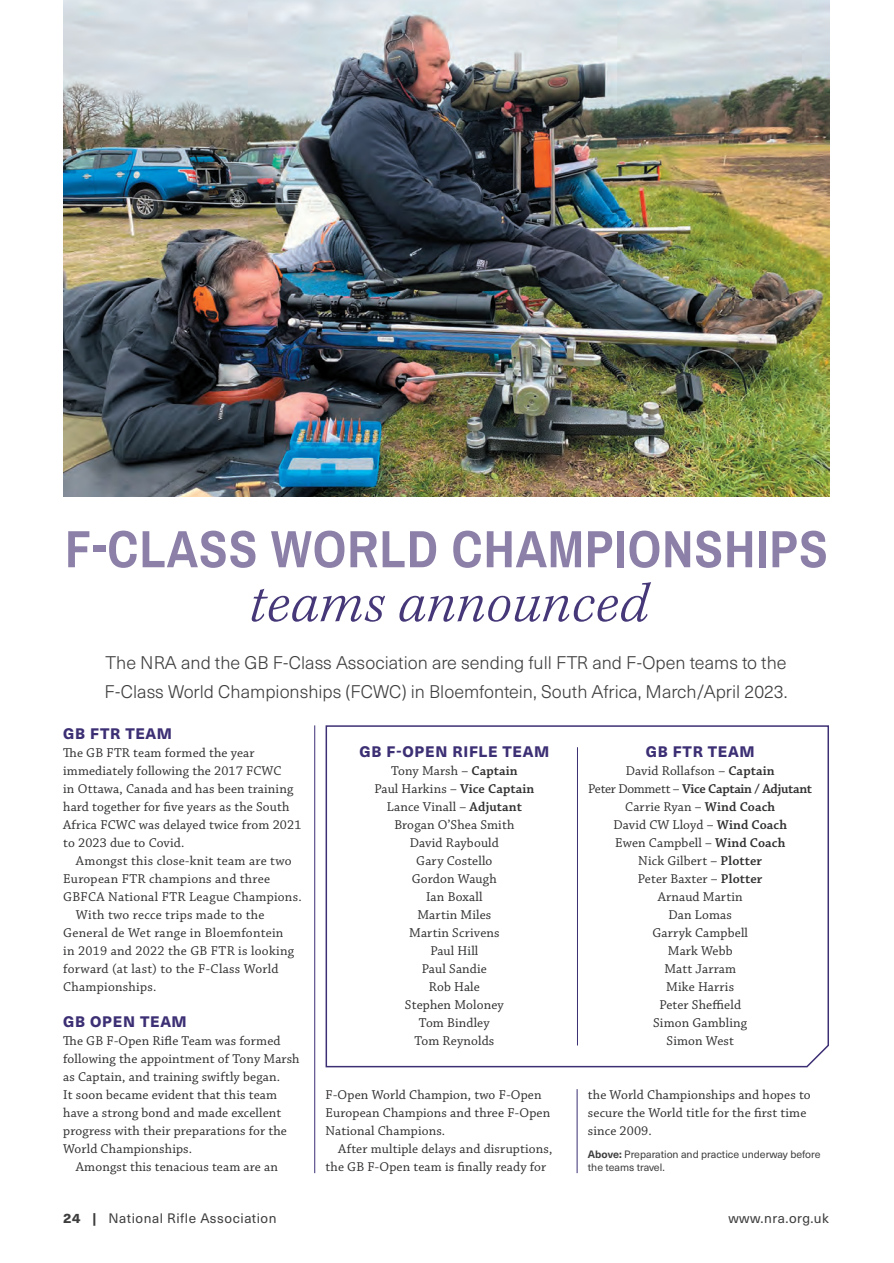
<style>
.page{position:relative;width:894px;height:1263px;background:#fff}
.page>*{position:absolute;margin:0;border:0;box-sizing:border-box;transform-origin:0 0}
.OT_title_font_2_-_do{font:italic 300 57px "Kepler Std";letter-spacing:.01em;color:#453778}
.OT_title_font_1{font:700 52.5px "Archivo Narrow";letter-spacing:.02em;color:#8c80a8}
.OT_intro_copy{font:300 18px/28.5px "Neue Haas Unica W1 G";color:#3e3e3f}
.OT_sub_heading{font:800 15px "Neue Haas Unica W1 G";letter-spacing:.05em;color:#3d2f74}
.OT_body_copy_-_inden{font:13.5px/18px "Chaparral Pro";letter-spacing:.01em;color:#312f30}
.OT_body_copy_-_no_in{font:13.5px/18px "Chaparral Pro";letter-spacing:.01em;color:#312f30}
.OT_PF_-_footer{font:13.5px "Neue Haas Unica W1 G";letter-spacing:.04em;color:#3e3e3f}
.OT_body_copy_-_no_in-2{font:600 13.5px "Chaparral Pro";letter-spacing:-.02em;color:#312f30}
.OT_captions{font:10.5px/13.5px "Neue Haas Unica W1 G";color:#3e3e3f}
.s1{font-weight:700}
.s2{font-weight:600}
.s3{font-weight:400}
.s4{font-weight:800}
</style>
<div class="page">
<img style="left:63px;top:0;width:766px;height:497px">
<hr style="left:314px;top:725px;width:1px;height:448px;background:#3d2f74">
<svg style="left:325px;top:725px;width:504px;height:343px"></svg>
<hr style="left:577px;top:1089px;width:1px;height:84px;background:#3d2f74">
<p class="OT_title_font_1" style="left:65px;top:512px;width:764px">F-CLASS WORLD CHAMPIONSHIPS</p>
<p class="OT_title_font_2_-_do" style="left:249px;top:570px;width:400px">teams announced</p>
<p class="OT_intro_copy" style="left:105px;top:647px;width:684px">The NRA and the GB F-Class Association are sending full FTR and F-Open teams to the<br>F-Class World Championships (FCWC) in Bloemfontein, South Africa, March/April 2023.</p>
<p class="OT_sub_heading" style="left:63px;top:722px;width:110px">GB FTR TEAM</p>
<p class="OT_body_copy_-_no_in" style="left:63px;top:744px;width:240px">The GB FTR team formed the year immediately following the 2017 FCWC<br>in Ottawa, Canada and has been training hard together for five years as the South Africa FCWC was delayed twice from 2021 to 2023 due to Covid.</p>
<p class="OT_body_copy_-_inden" style="left:63px;top:852px;width:240px;text-indent:13px">Amongst this close-knit team are two<br>European FTR champions and three<br>GBFCA National FTR League Champions.</p>
<p class="OT_body_copy_-_inden" style="left:63px;top:906px;width:232px;text-indent:13px">With two recce trips made to the<br>General de Wet range in Bloemfontein in 2019 and 2022 the GB FTR is looking forward (at last) to the F-Class World<br>Championships.</p>
<p class="OT_sub_heading" style="left:63px;top:1010px;width:125px">GB OPEN TEAM</p>
<p class="OT_body_copy_-_inden" style="left:63px;top:1032px;width:238px">The GB F-Open Rifle Team was formed following the appointment of Tony Marsh as Captain, and training swiftly began.<br>It soon became evident that this team have a strong bond and made excellent progress with their preparations for the World Championships.</p>
<p class="OT_body_copy_-_inden" style="left:76px;top:1158px;width:203px">Amongst this tenacious team are an</p>
<p class="OT_captions" style="left:588px;top:1146px;width:234px"><span class="s1">Above:</span> Preparation and practice underway before the teams travel.</p>
<p class="OT_sub_heading" style="left:359px;top:740px;width:191px">GB F-OPEN RIFLE TEAM</p>
<p class="OT_body_copy_-_no_in" style="left:391px;top:762px;width:128px">Tony Marsh – <span class="s2">Captain</span></p>
<p class="OT_body_copy_-_no_in" style="left:374px;top:780px;width:161px">Paul Harkins – <span class="s2">Vice Captain</span></p>
<p class="OT_body_copy_-_no_in" style="left:386px;top:798px;width:137px">Lance Vinall – <span class="s2">Adjutant</span></p>
<p class="OT_body_copy_-_no_in" style="left:394px;top:816px;width:121px">Brogan O’Shea Smith</p>
<p class="OT_body_copy_-_no_in" style="left:410px;top:834px;width:91px">David Raybould</p>
<p class="OT_body_copy_-_no_in" style="left:416px;top:852px;width:78px">Gary Costello</p>
<p class="OT_body_copy_-_no_in" style="left:412px;top:870px;width:86px">Gordon Waugh</p>
<p class="OT_body_copy_-_no_in" style="left:426px;top:888px;width:58px">Ian Boxall</p>
<p class="OT_body_copy_-_no_in" style="left:417px;top:906px;width:75px">Martin Miles</p>
<p class="OT_body_copy_-_no_in" style="left:409px;top:924px;width:92px">Martin Scrivens</p>
<p class="OT_body_copy_-_no_in" style="left:430px;top:942px;width:50px">Paul Hill</p>
<p class="OT_body_copy_-_no_in" style="left:422px;top:960px;width:66px">Paul Sandie</p>
<p class="OT_body_copy_-_no_in" style="left:429px;top:978px;width:53px">Rob Hale</p>
<p class="OT_body_copy_-_no_in" style="left:405px;top:996px;width:100px">Stephen Moloney</p>
<p class="OT_body_copy_-_no_in" style="left:419px;top:1014px;width:72px">Tom Bindley</p>
<p class="OT_body_copy_-_no_in" style="left:414px;top:1032px;width:81px">Tom Reynolds</p>
<p class="OT_sub_heading" style="left:645px;top:740px;width:110px">GB FTR TEAM</p>
<p class="OT_body_copy_-_no_in" style="left:625px;top:762px;width:150px">David Rollafson – <span class="s2">Captain</span></p>
<p class="OT_body_copy_-_no_in-2" style="left:588px;top:781px;width:225px"><span class="s3">Peter Dommett –</span> Vice Captain / Adjutant</p>
<p class="OT_body_copy_-_no_in" style="left:625px;top:798px;width:151px">Carrie Ryan – <span class="s2">Wind Coach</span></p>
<p class="OT_body_copy_-_no_in" style="left:613px;top:816px;width:175px">David CW Lloyd – <span class="s2">Wind Coach</span></p>
<p class="OT_body_copy_-_no_in" style="left:615px;top:834px;width:172px">Ewen Campbell – <span class="s2">Wind Coach</span></p>
<p class="OT_body_copy_-_no_in" style="left:638px;top:852px;width:125px">Nick Gilbert – <span class="s2">Plotter</span></p>
<p class="OT_body_copy_-_no_in" style="left:638px;top:870px;width:126px">Peter Baxter – <span class="s2">Plotter</span></p>
<p class="OT_body_copy_-_no_in" style="left:657px;top:888px;width:87px">Arnaud Martin</p>
<p class="OT_body_copy_-_no_in" style="left:668px;top:906px;width:65px">Dan Lomas</p>
<p class="OT_body_copy_-_no_in" style="left:652px;top:924px;width:97px">Garryk Campbell</p>
<p class="OT_body_copy_-_no_in" style="left:667px;top:942px;width:66px">Mark Webb</p>
<p class="OT_body_copy_-_no_in" style="left:664px;top:960px;width:73px">Matt Jarram</p>
<p class="OT_body_copy_-_no_in" style="left:666px;top:978px;width:69px">Mike Harris</p>
<p class="OT_body_copy_-_no_in" style="left:659px;top:996px;width:83px">Peter Sheffield</p>
<p class="OT_body_copy_-_no_in" style="left:653px;top:1014px;width:96px">Simon Gambling</p>
<p class="OT_body_copy_-_no_in" style="left:666px;top:1032px;width:69px">Simon West</p>
<p class="OT_body_copy_-_inden" style="left:588px;top:1086px;width:224px">the World Championships and hopes to secure the World title for the first time since 2009.</p>
<p class="OT_body_copy_-_inden" style="left:325px;top:1086px;width:226px">F-Open World Champion, two F-Open<br>European Champions and three F-Open<br>National Champions.</p>
<p class="OT_body_copy_-_inden" style="left:325px;top:1140px;width:228px;text-indent:13px">After multiple delays and disruptions, the GB F-Open team is finally ready for</p>
<p class="OT_PF_-_footer" style="left:63px;top:1208px;width:215px"><span class="s4">24 |</span> National Rifle Association</p>
<p class="OT_PF_-_footer" style="left:728px;top:1208px;width:102px">www.nra.org.uk</p>
</div>
